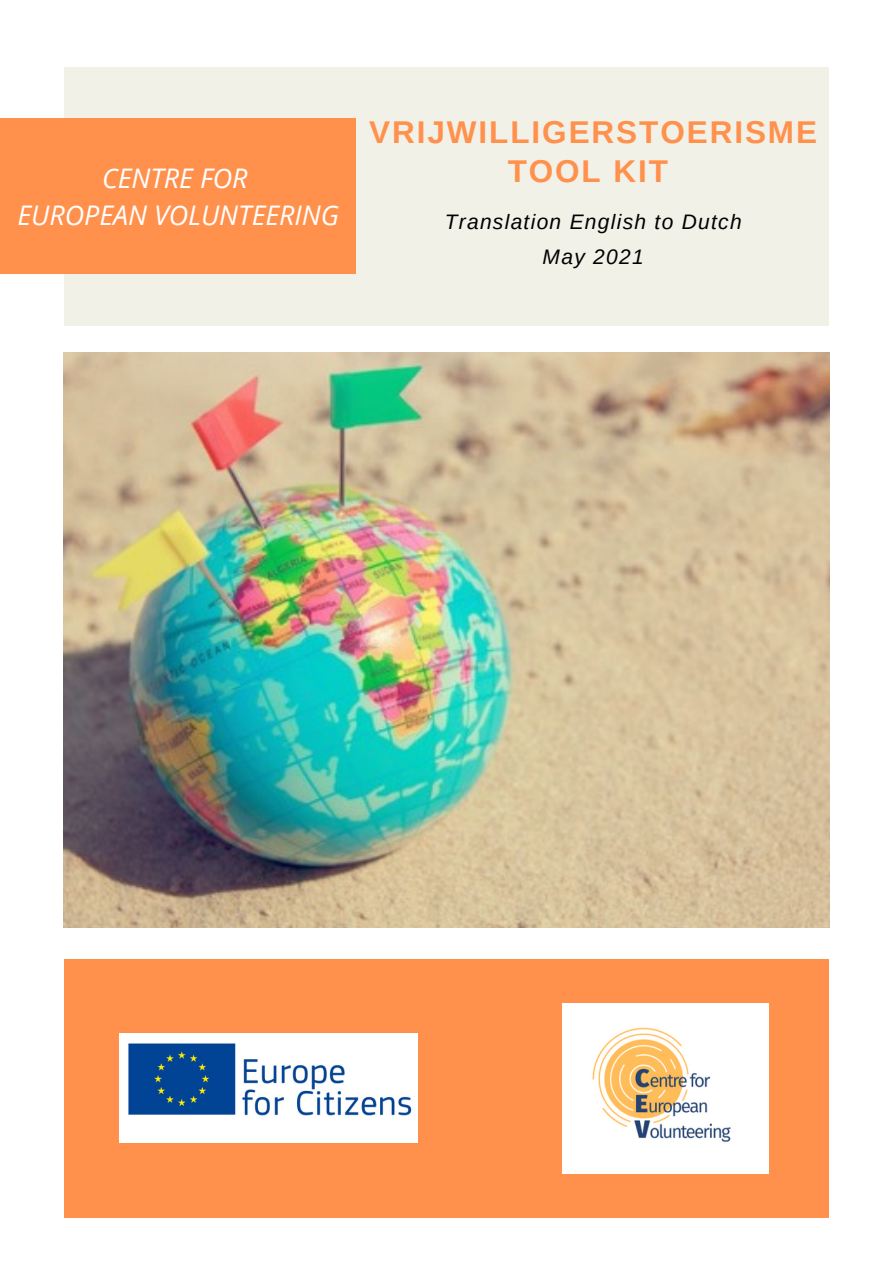
<style>
.page{position:relative;width:893px;height:1264px;background:#fff}
.page>*{position:absolute;margin:0;border:0;box-sizing:border-box;transform-origin:0 0}
.t1{font:700 31.5px/38.2px "Arimo";letter-spacing:.06em;color:#ff914d;text-align:center}
.t2{font:italic 27px/37px "Open Sans";color:#fff;text-align:center}
.t3{font:italic 21px/34.8px "Arimo";letter-spacing:.06em;color:#000;text-align:center}
</style>
<div class="page">
<img style="left:64px;top:352px;width:765px;height:575px">
<div style="left:64px;top:958px;width:764px;height:259px;background:#ff914d"></div>
<img style="left:120px;top:1033px;width:297px;height:109px">
<img style="left:562px;top:1003px;width:206px;height:170px">
<div style="left:64px;top:67px;width:764px;height:258px;background:#f2f1e8"></div>
<div style="left:0;top:119px;width:356px;height:155px;background:#ff914d"></div>
<p class="t2" style="left:17px;top:159px;width:323px">CENTRE FOR<br>EUROPEAN VOLUNTEERING</p>
<h1 class="t1" style="left:369px;top:113px;width:449px">VRIJWILLIGERSTOERISME<br>TOOL KIT</h1>
<p class="t3" style="left:444px;top:204px;width:298px">Translation English to Dutch<br>May 2021</p>
</div>
